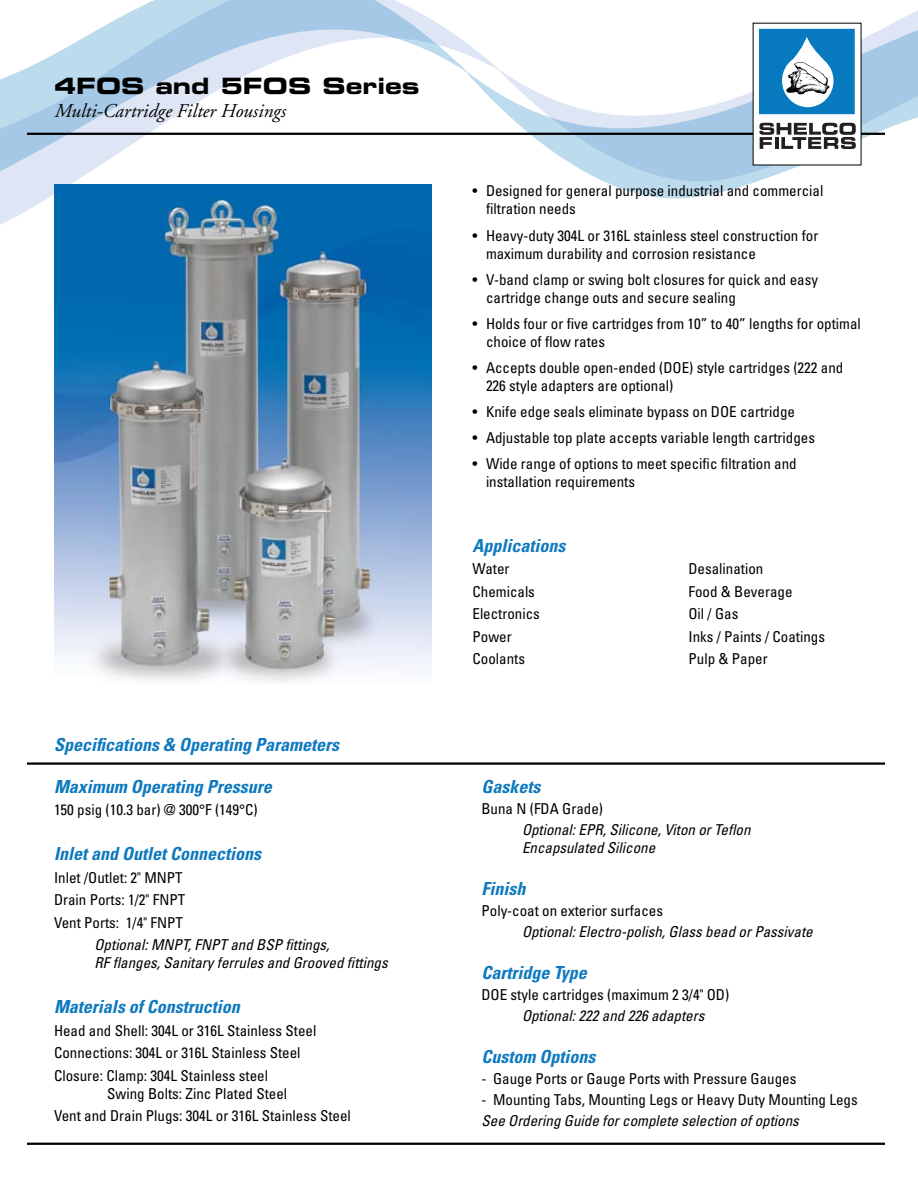
<style>
.page{position:relative;width:918px;height:1188px;background:#fff}
.page>*{position:absolute;margin:0;border:0;box-sizing:border-box;transform-origin:0 0}
.t1{font:22.5px "Eurostile Bold Extended Two";color:#000}
.t2{font:italic 19.5px "Adobe Garamond";color:#000}
.t3{font:italic 700 condensed 18px "Univers";color:#0f79bf}
.t4{font:condensed 15px/18px "Univers";color:#000}
.t5{font:italic condensed 15px/18px "Univers";color:#000}
</style>
<div class="page">
<svg style="left:0;top:0;width:464px;height:210px"></svg>
<svg style="left:464px;top:10px;width:454px;height:189px"></svg>
<hr style="left:27px;top:1143px;width:858px;height:2px;background:#000">
<hr style="left:27px;top:133px;width:858px;height:2px;background:#000">
<div style="left:753px;top:23px;width:108px;height:142px;background:#fff"></div>
<svg style="left:759px;top:123px;width:97px;height:26px"></svg>
<svg style="left:759px;top:29px;width:96px;height:85px"></svg>
<hr style="left:27px;top:762px;width:858px;height:3px;background:#000">
<img style="left:54px;top:185px;width:378px;height:496px">
<h1 class="t1" style="left:54px;top:70px;width:367px">4FOS and 5FOS Series</h1>
<h2 class="t2" style="left:54px;top:101px;width:233px">Multi-Cartridge Filter Housings</h2>
<p class="t3" style="left:54px;top:733px;width:286px">Specifications &amp; Operating Parameters</p>
<p class="t3" style="left:54px;top:775px;width:219px">Maximum Operating Pressure</p>
<p class="t4" style="left:54px;top:801px;width:205px">150 psig (10.3 bar) @ 300°F (149°C)</p>
<p class="t3" style="left:54px;top:843px;width:209px">Inlet and Outlet Connections</p>
<p class="t4" style="left:54px;top:866px;width:133px;line-height:22.5px">Inlet /Outlet: 2" MNPT<br>Drain Ports: 1/2" FNPT<br>Vent Ports: 1/4" FNPT</p>
<p class="t5" style="left:94px;top:936px;width:295px">Optional: MNPT, FNPT and BSP fittings,<br>RF flanges, Sanitary ferrules and Grooved fittings</p>
<p class="t3" style="left:54px;top:996px;width:187px">Materials of Construction</p>
<p class="t4" style="left:54px;top:1019px;width:264px;line-height:22.5px">Head and Shell: 304L or 316L Stainless Steel<br>Connections: 304L or 316L Stainless Steel<br>Closure: Clamp: 304L Stainless steel</p>
<p class="t4" style="left:54px;top:1082px;width:298px;line-height:22.5px;text-indent:53px">Swing Bolts: Zinc Plated Steel<br>Vent and Drain Plugs: 304L or 316L Stainless Steel</p>
<p class="t4" style="left:486px;top:182px;width:339px;text-indent:-14px">• Designed for general purpose industrial and commercial filtration needs</p>
<p class="t4" style="left:486px;top:226px;width:334px;text-indent:-14px">• Heavy-duty 304L or 316L stainless steel construction for maximum durability and corrosion resistance</p>
<p class="t4" style="left:486px;top:270px;width:334px;text-indent:-14px">• V-band clamp or swing bolt closures for quick and easy cartridge change outs and secure sealing</p>
<p class="t4" style="left:486px;top:314px;width:376px;text-indent:-14px">• Holds four or five cartridges from 10” to 40” lengths for optimal choice of flow rates</p>
<p class="t4" style="left:486px;top:358px;width:359px;text-indent:-14px">• Accepts double open-ended (DOE) style cartridges (222 and<br>226 style adapters are optional)</p>
<p class="t4" style="left:472px;top:402px;width:324px">• Knife edge seals eliminate bypass on DOE cartridge</p>
<p class="t4" style="left:472px;top:429px;width:344px">• Adjustable top plate accepts variable length cartridges</p>
<p class="t4" style="left:486px;top:455px;width:312px;text-indent:-14px">• Wide range of options to meet specific filtration and installation requirements</p>
<p class="t3" style="left:472px;top:535px;width:95px">Applications</p>
<p class="t4" style="left:472px;top:560px;width:39px">Water</p>
<p class="t4" style="left:688px;top:560px;width:76px">Desalination</p>
<p class="t4" style="left:472px;top:582px;width:64px">Chemicals</p>
<p class="t4" style="left:688px;top:582px;width:106px">Food &amp; Beverage</p>
<p class="t4" style="left:472px;top:605px;width:69px">Electronics</p>
<p class="t4" style="left:688px;top:605px;width:51px">Oil / Gas</p>
<p class="t4" style="left:472px;top:627px;width:41px">Power</p>
<p class="t4" style="left:688px;top:627px;width:138px">Inks / Paints / Coatings</p>
<p class="t4" style="left:472px;top:650px;width:54px">Coolants</p>
<p class="t4" style="left:688px;top:650px;width:81px">Pulp &amp; Paper</p>
<p class="t3" style="left:482px;top:775px;width:60px">Gaskets</p>
<p class="t4" style="left:482px;top:799px;width:123px">Buna N (FDA Grade)</p>
<p class="t5" style="left:522px;top:820px;width:230px">Optional: EPR, Silicone, Viton or Teflon<br>Encapsulated Silicone</p>
<p class="t3" style="left:482px;top:877px;width:45px">Finish</p>
<p class="t4" style="left:482px;top:901px;width:183px">Poly-coat on exterior surfaces</p>
<p class="t5" style="left:522px;top:922px;width:292px">Optional: Electro-polish, Glass bead or Passivate</p>
<p class="t3" style="left:482px;top:961px;width:107px">Cartridge Type</p>
<p class="t4" style="left:482px;top:985px;width:249px">DOE style cartridges (maximum 2 3/4" OD)</p>
<p class="t5" style="left:522px;top:1006px;width:184px">Optional: 222 and 226 adapters</p>
<p class="t3" style="left:482px;top:1045px;width:115px">Custom Options</p>
<p class="t4" style="left:482px;top:1069px;width:316px">- Gauge Ports or Gauge Ports with Pressure Gauges</p>
<p class="t4" style="left:482px;top:1090px;width:378px">- Mounting Tabs, Mounting Legs or Heavy Duty Mounting Legs</p>
<p class="t5" style="left:482px;top:1111px;width:319px">See Ordering Guide for complete selection of options</p>
</div>
